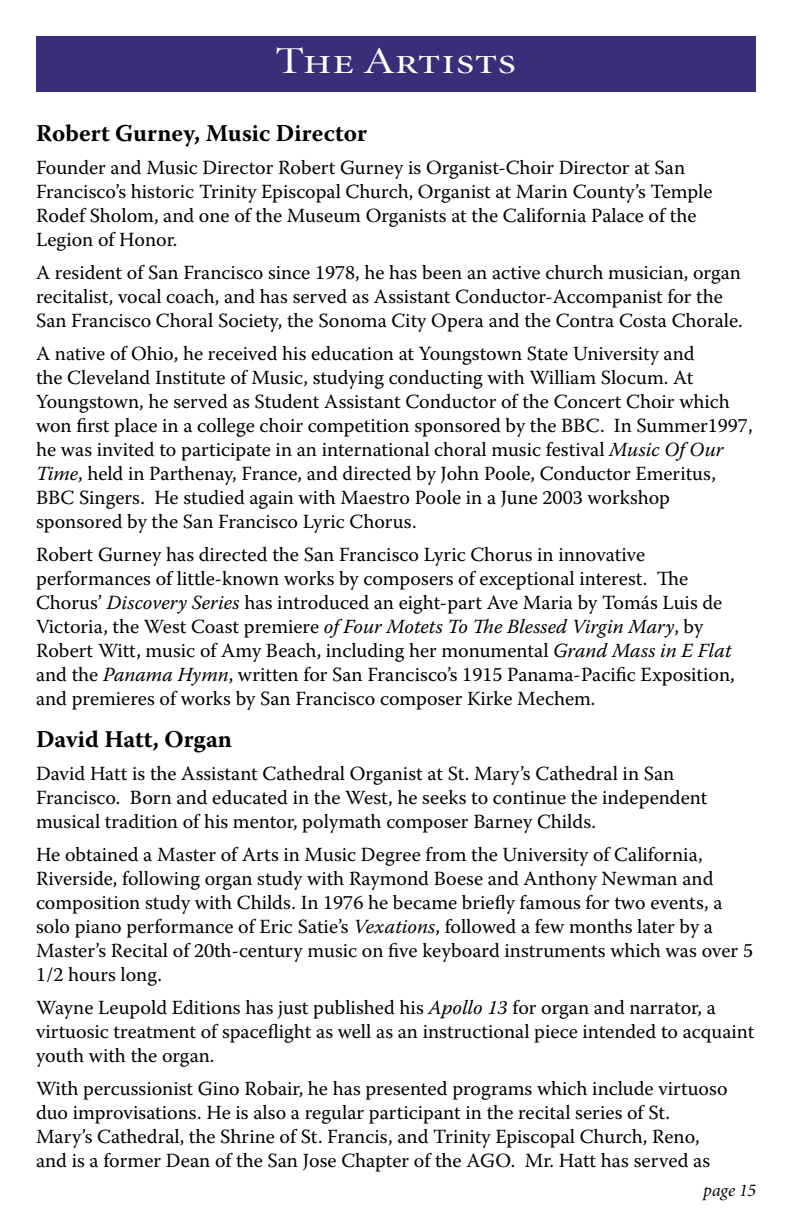
<style>
.page{position:relative;width:792px;height:1224px;background:#fff}
.page>*{position:absolute;margin:0;border:0;box-sizing:border-box;transform-origin:0 0}
.t1{font:38px "Minion Display Regular SC";letter-spacing:-.005em;color:#fff;scale:1.25 1}
.t2{font:700 24px "Warnock Pro";letter-spacing:.005em;color:#000}
.t3{font:20px/24px "Warnock Pro";color:#000}
.t4{font:italic 18px "Minion";color:#000}
.s1{font-style:italic}
</style>
<div class="page">
<div style="left:36px;top:36px;width:720px;height:56px;background:#392e7a"></div>
<h1 class="t1" style="left:276px;top:43px;width:194px">The Artists</h1>
<p class="t2" style="left:36px;top:118px;width:333px">Robert Gurney, Music Director</p>
<p class="t3" style="left:36px;top:155px;width:678px">Founder and Music Director Robert Gurney is Organist-Choir Director at San Francisco’s historic Trinity Episcopal Church, Organist at Marin County’s Temple Rodef Sholom, and one of the Museum Organists at the California Palace of the Legion of Honor.</p>
<p class="t3" style="left:36px;top:260px;width:708px">A resident of San Francisco since 1978, he has been an active church musician, organ recitalist, vocal coach, and has served as Assistant Conductor-Accompanist for the<br>San Francisco Choral Society, the Sonoma City Opera and the Contra Costa Chorale.</p>
<p class="t3" style="left:36px;top:341px;width:718px">A native of Ohio, he received his education at Youngstown State University and<br>the Cleveland Institute of Music, studying conducting with William Slocum. At Youngstown, he served as Student Assistant Conductor of the Concert Choir which won first place in a college choir competition sponsored by the BBC. In Summer1997, he was invited to participate in an international choral music festival <span class="s1">Music Of Our Time</span>, held in Parthenay, France, and directed by John Poole, Conductor Emeritus, BBC Singers. He studied again with Maestro Poole in a June 2003 workshop sponsored by the San Francisco Lyric Chorus.</p>
<p class="t3" style="left:36px;top:542px;width:700px">Robert Gurney has directed the San Francisco Lyric Chorus in innovative performances of little-known works by composers of exceptional interest. The Chorus’ <span class="s1">Discovery Series</span> has introduced an eight-part Ave Maria by Tomás Luis de Victoria, the West Coast premiere <span class="s1">of Four Motets To The Blessed Virgin Mary</span>, by Robert Witt, music of Amy Beach, including her monumental <span class="s1">Grand Mass in E Flat </span>and the <span class="s1">Panama Hymn</span>, written for San Francisco’s 1915 Panama-Pacific Exposition, and premieres of works by San Francisco composer Kirke Mechem.</p>
<p class="t2" style="left:36px;top:725px;width:198px">David Hatt, Organ</p>
<p class="t3" style="left:36px;top:761px;width:673px">David Hatt is the Assistant Cathedral Organist at St. Mary’s Cathedral in San<br>Francisco. Born and educated in the West, he seeks to continue the independent musical tradition of his mentor, polymath composer Barney Childs.</p>
<p class="t3" style="left:36px;top:842px;width:719px">He obtained a Master of Arts in Music Degree from the University of California, Riverside, following organ study with Raymond Boese and Anthony Newman and composition study with Childs. In 1976 he became briefly famous for two events, a solo piano performance of Eric Satie’s <span class="s1">Vexations</span>, followed a few months later by a Master’s Recital of 20th-century music on five keyboard instruments which was over 5<br>1/2 hours long.</p>
<p class="t3" style="left:36px;top:995px;width:720px">Wayne Leupold Editions has just published his <span class="s1">Apollo 13</span> for organ and narrator, a virtuosic treatment of spaceflight as well as an instructional piece intended to acquaint youth with the organ.</p>
<p class="t3" style="left:36px;top:1076px;width:693px">With percussionist Gino Robair, he has presented programs which include virtuoso duo improvisations. He is also a regular participant in the recital series of St.<br>Mary’s Cathedral, the Shrine of St. Francis, and Trinity Episcopal Church, Reno, and is a former Dean of the San Jose Chapter of the AGO. Mr. Hatt has served as</p>
<p class="t4" style="left:703px;top:1181px;width:54px">page 15</p>
</div>
